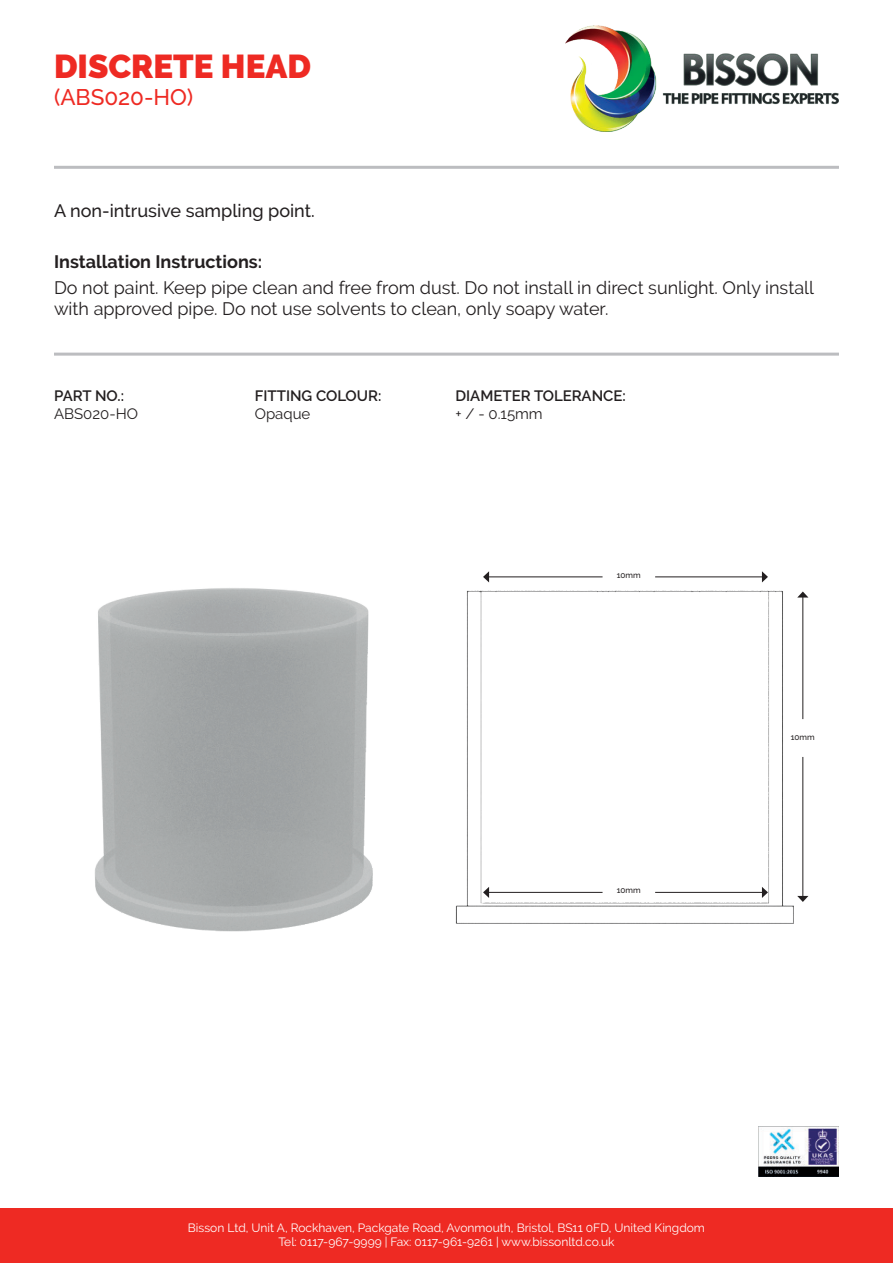
<style>
.page{position:relative;width:893px;height:1263px;background:#fff}
.page>*{position:absolute;margin:0;border:0;box-sizing:border-box;transform-origin:0 0}
.t1{font:900 33px "Raleway";color:#ee2a23}
.t2{font:500 22.5px "Raleway";color:#ee2a23}
.t3{font:18px/21.6px "Raleway";color:#231f20}
.t4{font:500 18px "Raleway";color:#231f20}
.t5{font:700 18px "Raleway";color:#231f20}
.t6{font:600 15px "Raleway";color:#231f20}
.t7{font:15px "Raleway";color:#231f20}
.t8{font:12px/14.4px "Raleway";color:#fff;text-align:center}
.t9{font:500 8.25px "Raleway";color:#231f20}
</style>
<div class="page">
<img style="left:565px;top:26px;width:274px;height:106px">
<hr style="left:54px;top:166px;width:785px;height:3px;background:#bcbdc0">
<div style="left:0;top:1209px;width:893px;height:54px;background:#ee2a23"></div>
<hr style="left:54px;top:353px;width:785px;height:3px;background:#bcbdc0">
<img style="left:759px;top:1126px;width:80px;height:51px">
<img style="left:455px;top:571px;width:353px;height:353px">
<img style="left:95px;top:588px;width:278px;height:344px">
<hr style="left:655px;top:576px;width:108px;height:1px;background:#231f20">
<svg style="left:762px;top:571px;width:6px;height:11px"></svg>
<hr style="left:488px;top:576px;width:115px;height:1px;background:#231f20">
<svg style="left:483px;top:571px;width:6px;height:11px"></svg>
<hr style="left:655px;top:892px;width:108px;height:1px;background:#231f20">
<svg style="left:762px;top:887px;width:6px;height:11px"></svg>
<hr style="left:488px;top:892px;width:115px;height:1px;background:#231f20">
<svg style="left:483px;top:887px;width:6px;height:11px"></svg>
<hr style="left:802px;top:597px;width:1px;height:122px;background:#231f20">
<svg style="left:797px;top:591px;width:11px;height:6px"></svg>
<hr style="left:802px;top:757px;width:1px;height:140px;background:#231f20">
<svg style="left:797px;top:896px;width:11px;height:6px"></svg>
<h1 class="t1" style="left:54px;top:47px;width:259px">DISCRETE HEAD</h1>
<p class="t2" style="left:54px;top:88px;width:141px">(ABS020-HO)</p>
<p class="t4" style="left:54px;top:204px;width:262px">A non-intrusive sampling point.</p>
<p class="t5" style="left:54px;top:251px;width:210px">Installation Instructions:</p>
<p class="t3" style="left:54px;top:278px;width:761px">Do not paint. Keep pipe clean and free from dust. Do not install in direct sunlight. Only install with approved pipe. Do not use solvents to clean, only soapy water.</p>
<p class="t6" style="left:54px;top:387px;width:72px">PART NO.:</p>
<p class="t7" style="left:54px;top:407px;width:86px">ABS020-HO</p>
<p class="t6" style="left:255px;top:387px;width:128px">FITTING COLOUR:</p>
<p class="t7" style="left:255px;top:407px;width:57px">Opaque</p>
<p class="t6" style="left:455px;top:387px;width:172px">DIAMETER TOLERANCE:</p>
<p class="t7" style="left:455px;top:407px;width:89px">+ / - 0.15mm</p>
<p class="t9" style="left:617px;top:572px;width:25px">10mm</p>
<p class="t9" style="left:617px;top:887px;width:25px">10mm</p>
<p class="t9" style="left:791px;top:733px;width:25px">10mm</p>
<p class="t8" style="left:188px;top:1221px;width:518px">Bisson Ltd, Unit A, Rockhaven, Packgate Road, Avonmouth, Bristol, BS11 0FD , United Kingdom<br>Tel: 0117-967-9999 | Fax: 0117-961-9261 | www.bissonltd.co.uk</p>
</div>
